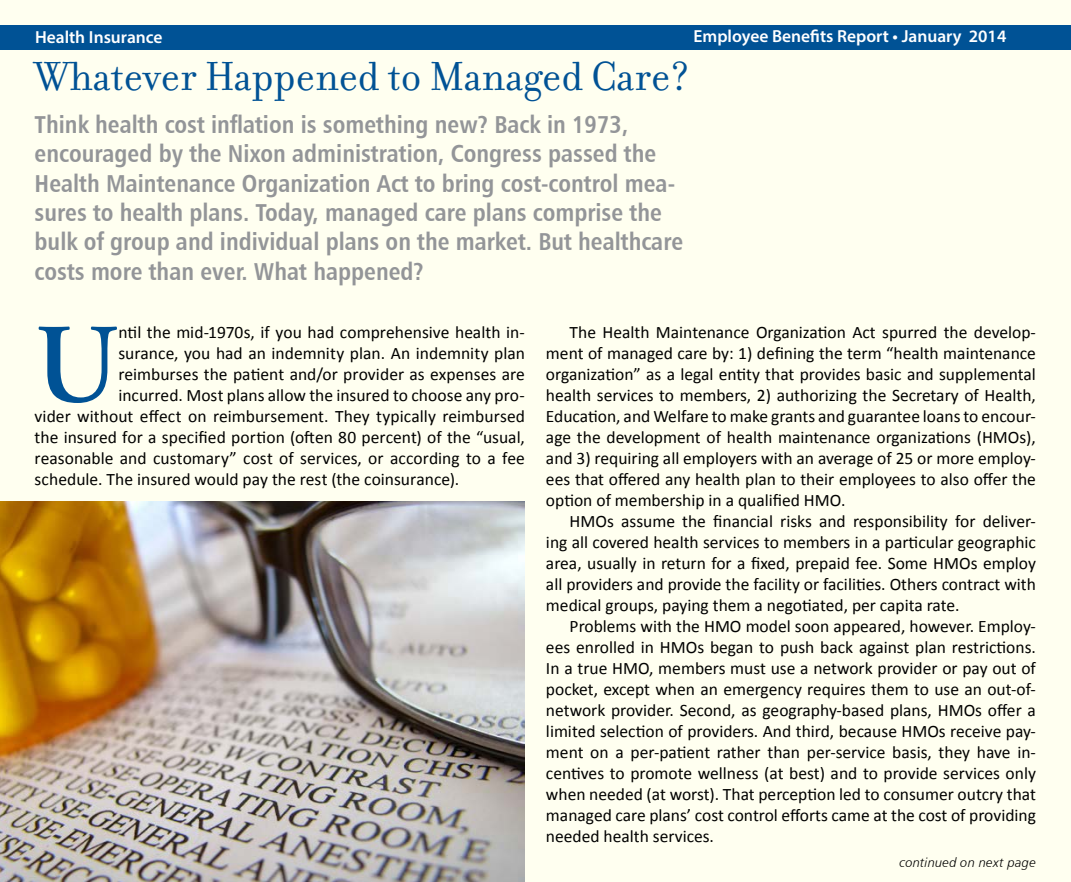
<style>
.page{position:relative;width:1071px;height:882px;background:#fff}
.page>*{position:absolute;margin:0;border:0;box-sizing:border-box;transform-origin:0 0}
.t1{font:600 112.52px "Adobe Garamond Pro";color:#005295}
.t2{font:43.75px "Filosofia";color:#005295}
.t3{font:24.5px/29.4px "Humanist 777 BT Bold Condensed B";color:#939598}
.t4{font:17.5px/21px "Calibri";color:#000;text-align:justify}
.t5{font:600 17.5px "Myriad Pro";color:#fff}
.t6{font:13.12px "Humanist 777 BT Light Italic B";letter-spacing:.015em;color:#000}
</style>
<div class="page">
<div style="left:1px;top:1px;width:1070px;height:881px;background:#fffff0"></div>
<div style="left:0;top:25px;width:1071px;height:24px;background:#005295"></div>
<img style="left:0;top:501px;width:525px;height:381px">
<p class="t5" style="left:35px;top:26px;width:129px">Health Insurance</p>
<p class="t5" style="left:693px;top:25px;width:314px">Employee Benefits Report • January 2014</p>
<h2 class="t2" style="left:35px;top:52px;width:658px">Whatever Happened to Managed Care?</h2>
<p class="t3" style="left:35px;top:109px;width:650px">Think health cost inflation is something new? Back in 1973, encouraged by the Nixon administration, Congress passed the Health Maintenance Organization Act to bring cost-control mea&shy;sures to health plans. Today, managed care plans comprise the bulk of group and individual plans on the market. But healthcare costs more than ever. What happened?</p>
<h1 class="t1" style="left:35px;top:301px;width:85px">U</h1>
<p class="t4" style="left:118px;top:322px;width:408px">ntil the mid-1970s, if you had comprehensive health in-</p>
<p class="t4" style="left:118px;top:343px;width:408px">surance, you had an indemnity plan. An indemnity plan</p>
<p class="t4" style="left:118px;top:364px;width:408px">reimburses the patient and/or provider as expenses are</p>
<p class="t4" style="left:118px;top:385px;width:408px">incurred. Most plans allow the insured to choose any pro-</p>
<p class="t4" style="left:35px;top:406px;width:492px">vider without effect on reimbursement. They typically reimbursed</p>
<p class="t4" style="left:35px;top:427px;width:492px">the insured for a specified portion (often 80 percent) of the “usual,</p>
<p class="t4" style="left:35px;top:448px;width:492px">reasonable and customary” cost of services, or according to a fee</p>
<p class="t4" style="left:35px;top:469px;width:426px">schedule. The insured would pay the rest (the coinsurance).</p>
<p class="t4" style="left:546px;top:322px;width:492px;text-indent:24px">The Health Maintenance Organization Act spurred the develop&shy;ment of managed care by: 1) defining the term “health maintenance organization” as a legal entity that provides basic and supplemental health services to members, 2) authorizing the Secretary of Health, Education, and Welfare to make grants and guarantee loans to encour&shy;age the development of health maintenance organizations (HMOs), and 3) requiring all employers with an average of 25 or more employ&shy;ees that offered any health plan to their employees to also offer the option of membership in a qualified HMO.</p>
<p class="t4" style="left:546px;top:511px;width:492px;text-indent:24px">HMOs assume the financial risks and responsibility for deliver&shy;ing all covered health services to members in a particular geographic area, usually in return for a fixed, prepaid fee. Some HMOs employ all providers and provide the facility or facilities. Others contract with medical groups, paying them a negotiated, per capita rate.</p>
<p class="t4" style="left:546px;top:616px;width:491px;text-indent:24px">Problems with the HMO model soon appeared, however. Employ&shy;ees enrolled in HMOs began to push back against plan restrictions.<br>In a true HMO, members must use a network provider or pay out of pocket, except when an emergency requires them to use an out-of&shy;network provider. Second, as geography-based plans, HMOs offer a limited selection of providers. And third, because HMOs receive pay&shy;ment on a per-patient rather than per-service basis, they have in&shy;centives to promote wellness (at best) and to provide services only when needed (at worst). That perception led to consumer outcry that managed care plans’ cost control efforts came at the cost of providing needed health services.</p>
<p class="t6" style="left:900px;top:855px;width:138px">continued on next page</p>
</div>
